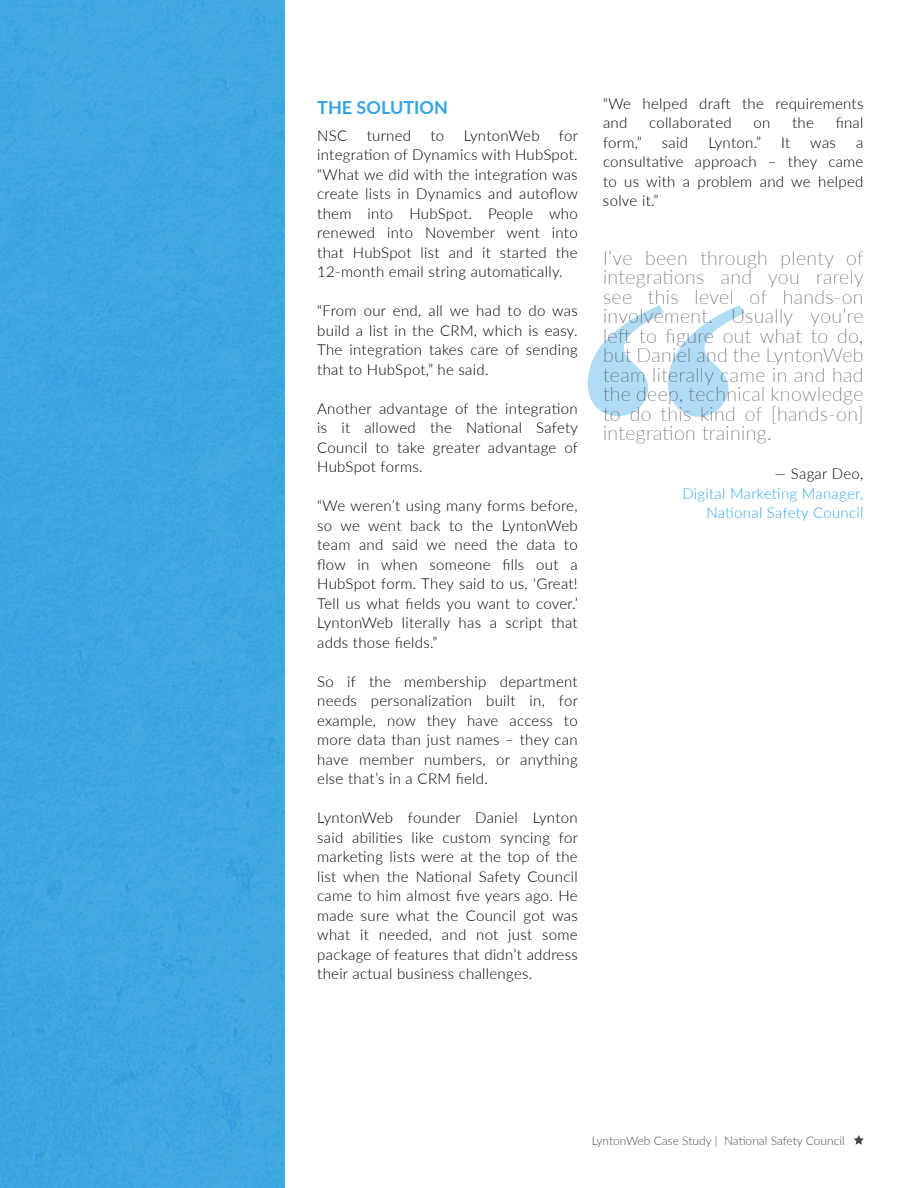
<style>
.page{position:relative;width:918px;height:1188px;background:#fff}
.page>*{position:absolute;margin:0;border:0;box-sizing:border-box;transform-origin:0 0}
.t1{font:100 19.5px/19.5px "Lato";letter-spacing:.02em;color:#494949;text-align:justify}
.t2{font:700 18px "Lato";color:#33a5e7}
.t3{font:300 15px/19.5px "Lato";letter-spacing:.02em;color:#000;text-align:justify}
.t4{font:300 15px/19.5px "Lato";letter-spacing:.02em;color:#33a5e7;text-align:right}
.t5{font:300 12px "Lato";color:#494949}
</style>
<div class="page">
<svg style="left:854px;top:1135px;width:10px;height:10px"></svg>
<svg style="left:588px;top:305px;width:156px;height:112px"></svg>
<div style="left:0;top:0;width:285px;height:1188px;background:#3fa8e2"></div>
<p class="t2" style="left:317px;top:94px;width:132px">THE SOLUTION</p>
<p class="t3" style="left:317px;top:125px;width:32px">NSC</p>
<p class="t3" style="left:367px;top:125px;width:46px">turned</p>
<p class="t3" style="left:431px;top:125px;width:15px">to</p>
<p class="t3" style="left:464px;top:125px;width:77px">LyntonWeb</p>
<p class="t3" style="left:317px;top:125px;width:262px;text-indent:242px">for integration of Dynamics with HubSpot. “What we did with the integration was create lists in Dynamics and autoflow them into HubSpot. People who renewed into November went into that HubSpot list and it started the 12-month email string automatically.</p>
<p class="t3" style="left:317px;top:300px;width:262px">“From our end, all we had to do was build a list in the CRM, which is easy.<br>The integration takes care of sending that to HubSpot,” he said.</p>
<p class="t3" style="left:317px;top:398px;width:262px">Another advantage of the integration is it allowed the National Safety Council to take greater advantage of HubSpot forms.</p>
<p class="t3" style="left:317px;top:495px;width:262px">“We weren’t using many forms before, so we went back to the LyntonWeb team and said we need the data to flow in when someone fills out a HubSpot form. They said to us, ‘Great!<br>Tell us what fields you want to cover.’ LyntonWeb literally has a script that adds those fields.”</p>
<p class="t3" style="left:317px;top:671px;width:262px">So if the membership department needs personalization built in, for example, now they have access to more data than just names – they can have member numbers, or anything else that’s in a CRM field.</p>
<p class="t3" style="left:317px;top:807px;width:262px">LyntonWeb founder Daniel Lynton said abilities like custom syncing for marketing lists were at the top of the list when the National Safety Council came to him almost five years ago. He made sure what the Council got was what it needed, and not just some package of features that didn’t address their actual business challenges.</p>
<p class="t3" style="left:603px;top:93px;width:262px">“We helped draft the requirements and</p>
<p class="t3" style="left:649px;top:113px;width:84px">collaborated</p>
<p class="t3" style="left:754px;top:113px;width:18px">on</p>
<p class="t3" style="left:792px;top:113px;width:23px">the</p>
<p class="t3" style="left:836px;top:113px;width:29px">final</p>
<p class="t3" style="left:603px;top:132px;width:40px">form,”</p>
<p class="t3" style="left:662px;top:132px;width:28px">said</p>
<p class="t3" style="left:708px;top:132px;width:54px">Lynton.”</p>
<p class="t3" style="left:781px;top:132px;width:11px">It</p>
<p class="t3" style="left:810px;top:132px;width:27px">was</p>
<p class="t3" style="left:603px;top:132px;width:262px;text-indent:253px">a consultative approach – they came to us with a problem and we helped solve it.”</p>
<p class="t1" style="left:603px;top:247px;width:262px">I’ve been through plenty of integrations and you rarely see this level of hands-on involvement. Usually you’re left to figure out what to do, but Daniel and the LyntonWeb team literally came in and had the deep, technical knowledge to do this kind of [hands-on] integration training.</p>
<p class="t3" style="left:774px;top:464px;width:91px">— Sagar Deo,</p>
<p class="t4" style="left:682px;top:483px;width:183px">Digital Marketing Manager,<br>National Safety Council</p>
<p class="t5" style="left:592px;top:1132px;width:255px">LyntonWeb Case Study | National Safety Council</p>
</div>
